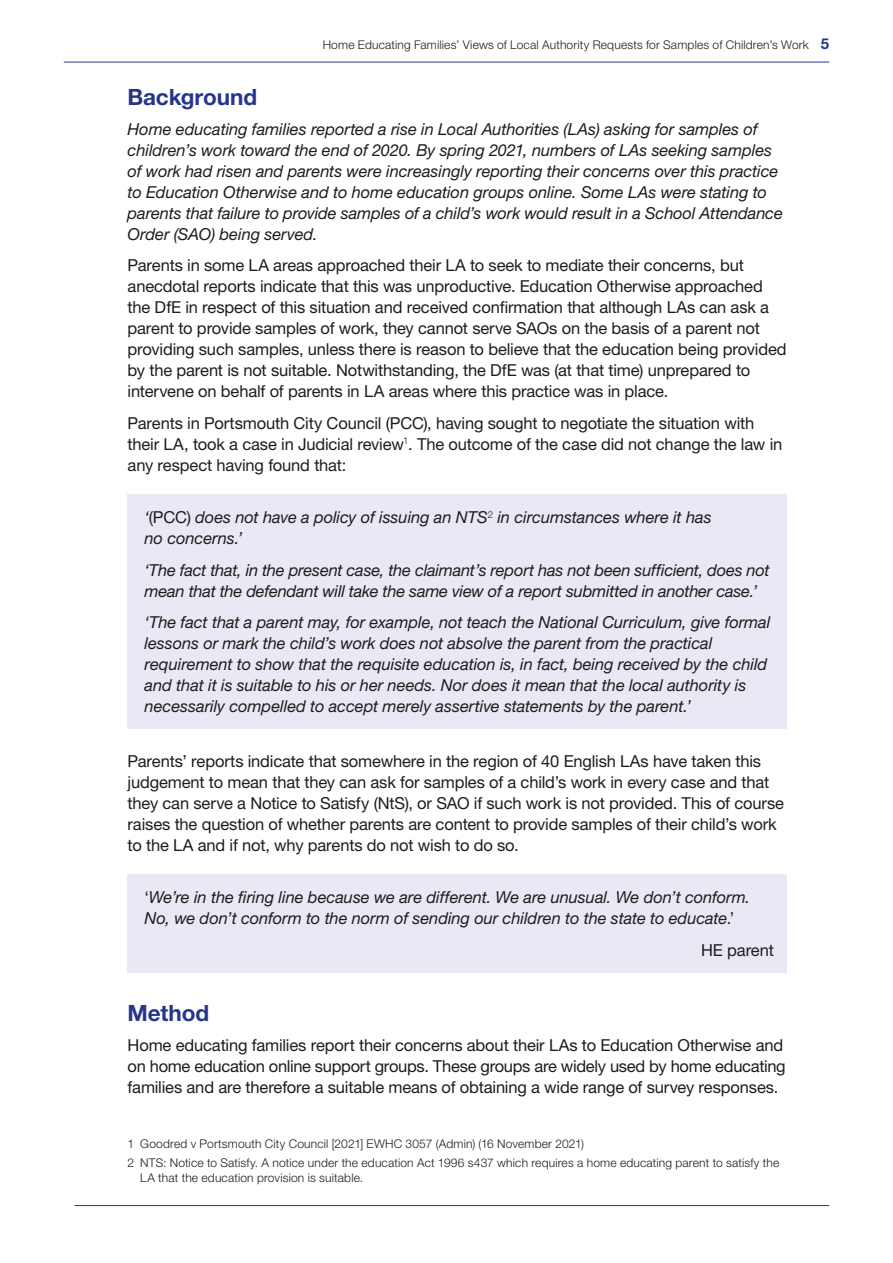
<style>
.page{position:relative;width:893px;height:1263px;background:#fff}
.page>*{position:absolute;margin:0;border:0;box-sizing:border-box;transform-origin:0 0}
.t1{font:700 22.5px "Helvetica Neue LT Std";letter-spacing:-.005em;color:#26358c}
.Para{font:16.5px/21px "Helvetica Neue LT Std";letter-spacing:-.01em;color:#1d1d1b}
.Table_text{font:italic 16.5px/21px "Helvetica Neue LT Std";letter-spacing:-.005em;color:#1d1d1b}
.Para-2{font:italic 16.5px/21px "Helvetica Neue LT Std";letter-spacing:-.005em;color:#1d1d1b}
.Footnote_text{font:300 12px/15px "Helvetica Neue LT Std";letter-spacing:.015em;color:#1d1d1b}
.s1{font-weight:700;font-size:15px;color:#26358c}
.s2{font-style:normal}
</style>
<div class="page">
<hr style="left:74px;top:1205px;width:755px;height:1px;background:#26358c">
<hr style="left:64px;top:62px;width:765px;height:1px;background:#26358c">
<div style="left:128px;top:494px;width:659px;height:235px;background:#e9e8f5"></div>
<div style="left:128px;top:874px;width:659px;height:98px;background:#e9e8f5"></div>
<p class="Footnote_text" style="left:323px;top:37px;width:508px">Home Educating Families’ Views of Local Authority Requests for Samples of Children’s Work <span class="s1">5</span></p>
<h1 class="t1" style="left:128px;top:83px;width:131px">Background</h1>
<p class="Table_text" style="left:128px;top:118px;width:657px">Home educating families reported a rise in Local Authorities (LAs) asking for samples of children’s work toward the end of 2020. By spring 2021, numbers of LAs seeking samples of work had risen and parents were increasingly reporting their concerns over this practice to Education Otherwise and to home education groups online. Some LAs were stating to parents that failure to provide samples of a child’s work would result in a School Attendance Order (SAO) being served.</p>
<p class="Para" style="left:128px;top:255px;width:661px">Parents in some LA areas approached their LA to seek to mediate their concerns, but anecdotal reports indicate that this was unproductive. Education Otherwise approached the DfE in respect of this situation and received confirmation that although LAs can ask a parent to provide samples of work, they cannot serve SAOs on the basis of a parent not providing such samples, unless there is reason to believe that the education being provided by the parent is not suitable. Notwithstanding, the DfE was (at that time) unprepared to intervene on behalf of parents in LA areas where this practice was in place.</p>
<p class="Para" style="left:128px;top:412px;width:656px">Parents in Portsmouth City Council (PCC), having sought to negotiate the situation with their LA, took a case in Judicial review<sup>1</sup>. The outcome of the case did not change the law in any respect having found that:</p>
<p class="Table_text" style="left:145px;top:507px;width:569px">‘<span class="s2">(PCC)</span> does not have a policy of issuing an NTS<sup>2</sup> in circumstances where it has no concerns.’</p>
<p class="Table_text" style="left:145px;top:559px;width:627px">‘The fact that, in the present case, the claimant’s report has not been sufficient, does not mean that the defendant will take the same view of a report submitted in another case.’</p>
<p class="Table_text" style="left:145px;top:612px;width:627px">‘The fact that a parent may, for example, not teach the National Curriculum, give formal lessons or mark the child’s work does not absolve the parent from the practical requirement to show that the requisite education is, in fact, being received by the child and that it is suitable to his or her needs. Nor does it mean that the local authority is necessarily compelled to accept merely assertive statements by the parent.’</p>
<p class="Para" style="left:128px;top:750px;width:658px">Parents’ reports indicate that somewhere in the region of 40 English LAs have taken this judgement to mean that they can ask for samples of a child’s work in every case and that they can serve a Notice to Satisfy (NtS), or SAO if such work is not provided. This of course raises the question of whether parents are content to provide samples of their child’s work to the LA and if not, why parents do not wish to do so.</p>
<p class="Para-2" style="left:145px;top:886px;width:607px"><span class="s2">‘</span>We’re in the firing line because we are different. We are unusual. We don’t conform.<br>No, we don’t conform to the norm of sending our children to the state to educate<span class="s2">.’</span></p>
<p class="Para" style="left:701px;top:939px;width:74px">HE parent</p>
<h1 class="t1" style="left:128px;top:999px;width:83px">Method</h1>
<p class="Para" style="left:128px;top:1034px;width:660px">Home educating families report their concerns about their LAs to Education Otherwise and on home education online support groups. These groups are widely used by home educating families and are therefore a suitable means of obtaining a wide range of survey responses.</p>
<p class="Footnote_text" style="left:128px;top:1136px;width:458px">1 Goodred v Portsmouth City Council [2021] EWHC 3057 (Admin) (16 November 2021)</p>
<p class="Footnote_text" style="left:140px;top:1155px;width:640px;text-indent:-13px">2 NTS: Notice to Satisfy. A notice under the education Act 1996 s437 which requires a home educating parent to satisfy the<br>LA that the education provision is suitable.</p>
</div>
